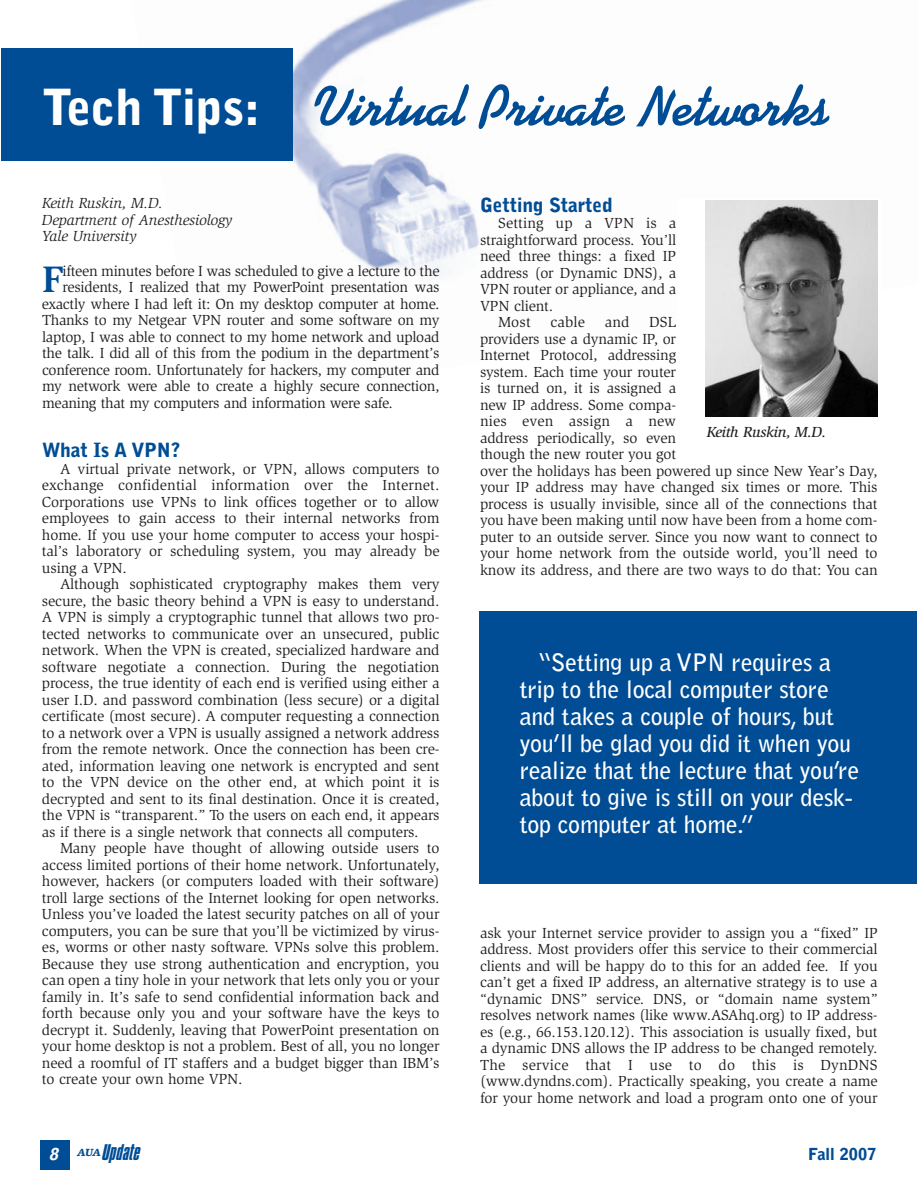
<style>
.page{position:relative;width:918px;height:1188px;background:#fff}
.page>*{position:absolute;margin:0;border:0;box-sizing:border-box;transform-origin:0 0}
.t1{font:700 57px "Kaufmann";letter-spacing:-.01em;color:#014d95}
.t2{font:700 37.95px "Slimbach";color:#014d95}
.t3{font:700 24px/27px "Bell Gothic Std";letter-spacing:-.01em;color:#fff}
.t4{font:900 19.5px "Bell Gothic";letter-spacing:-.01em;color:#014d95}
.t5{font:italic 19.5px "Commador";color:#014d95}
.t6{font:900 16.5px "Bell Gothic";color:#014d95}
.t7{font:15px/16.5px "Slimbach";letter-spacing:-.01em;color:#231f20;text-align:justify}
.t8{font:italic 15px/16.5px "Slimbach";letter-spacing:-.01em;color:#231f20}
.t9{font:15px "Slimbach";letter-spacing:.01em;color:#231f20}
.t10{font:italic 500 15px "Slimbach";letter-spacing:-.025em;color:#231f20}
.s1{font-family:"Bell Gothic";font-weight:900;font-size:49.5px;color:#fff}
.s2{font-family:"Bell Gothic";font-weight:900;font-size:16.5px;color:#fff}
</style>
<div class="page">
<img style="left:132px;top:0;width:351px;height:277px">
<div style="left:1px;top:48px;width:291px;height:112px;background:#014d95"></div>
<div style="left:40px;top:1140px;width:30px;height:30px;background:#014d95"></div>
<img style="left:705px;top:200px;width:173px;height:216px">
<div style="left:479px;top:611px;width:438px;height:273px;background:#014d95"></div>
<h1 class="t1" style="left:42px;top:86px;width:789px"><span class="s1">Tech Tips:</span> Virtual Private Networks</h1>
<p class="t8" style="left:42px;top:196px;width:192px">Keith Ruskin, M.D.<br>Department of Anesthesiology<br>Yale University</p>
<h2 class="t2" style="left:42px;top:265px;width:23px">F</h2>
<p class="t7" style="left:63px;top:263px;width:378px">ifteen minutes before I was scheduled to give a lecture to the</p>
<p class="t7" style="left:63px;top:280px;width:378px">residents, I realized that my PowerPoint presentation was</p>
<p class="t7" style="left:42px;top:296px;width:399px">exactly where I had left it: On my desktop computer at home.</p>
<p class="t7" style="left:42px;top:313px;width:399px">Thanks to my Netgear VPN router and some software on my</p>
<p class="t7" style="left:42px;top:329px;width:399px">laptop, I was able to connect to my home network and upload</p>
<p class="t7" style="left:42px;top:346px;width:399px">the talk. I did all of this from the podium in the department’s</p>
<p class="t7" style="left:42px;top:362px;width:399px">conference room. Unfortunately for hackers, my computer and</p>
<p class="t7" style="left:42px;top:379px;width:399px">my network were able to create a highly secure connection,</p>
<p class="t7" style="left:42px;top:395px;width:353px">meaning that my computers and information were safe.</p>
<h3 class="t4" style="left:42px;top:443px;width:140px">What Is A VPN?</h3>
<p class="t7" style="left:42px;top:461px;width:399px;text-indent:18px">A virtual private network, or VPN, allows computers to exchange confidential information over the Internet.<br>Corporations use VPNs to link offices together or to allow employees to gain access to their internal networks from home. If you use your home computer to access your hospi&shy;tal’s laboratory or scheduling system, you may already be using a VPN.</p>
<p class="t7" style="left:42px;top:577px;width:399px;text-indent:18px">Although sophisticated cryptography makes them very secure, the basic theory behind a VPN is easy to understand.<br>A VPN is simply a cryptographic tunnel that allows two pro&shy;tected networks to communicate over an unsecured, public network. When the VPN is created, specialized hardware and software negotiate a connection. During the negotiation process, the true identity of each end is verified using either a user I.D. and password combination (less secure) or a digital certificate (most secure). A computer requesting a connection to a network over a VPN is usually assigned a network address from the remote network. Once the connection has been cre&shy;ated, information leaving one network is encrypted and sent to the VPN device on the other end, at which point it is decrypted and sent to its final destination. Once it is created, the VPN is “transparent.” To the users on each end, it appears as if there is a single network that connects all computers.</p>
<p class="t7" style="left:42px;top:841px;width:399px;text-indent:18px">Many people have thought of allowing outside users to access limited portions of their home network. Unfortunately, however, hackers (or computers loaded with their software) troll large sections of the Internet looking for open networks.<br>Unless you’ve loaded the latest security patches on all of your computers, you can be sure that you’ll be victimized by virus&shy;es, worms or other nasty software. VPNs solve this problem.<br>Because they use strong authentication and encryption, you can open a tiny hole in your network that lets only you or your family in. It’s safe to send confidential information back and forth because only you and your software have the keys to decrypt it. Suddenly, leaving that PowerPoint presentation on your home desktop is not a problem. Best of all, you no longer need a roomful of IT staffers and a budget bigger than IBM’s to create your own home VPN.</p>
<h3 class="t4" style="left:480px;top:197px;width:134px">Getting Started</h3>
<p class="t9" style="left:498px;top:217px;width:180px">Setting up a VPN is a</p>
<p class="t7" style="left:480px;top:232px;width:198px">straightforward process. You’ll</p>
<p class="t7" style="left:480px;top:249px;width:198px">need three things: a fixed IP</p>
<p class="t7" style="left:480px;top:265px;width:198px">address (or Dynamic DNS), a</p>
<p class="t7" style="left:480px;top:282px;width:198px">VPN router or appliance, and a</p>
<p class="t7" style="left:480px;top:298px;width:75px">VPN client.</p>
<p class="t7" style="left:498px;top:315px;width:34px">Most</p>
<p class="t7" style="left:550px;top:315px;width:36px">cable</p>
<p class="t7" style="left:605px;top:315px;width:26px">and</p>
<p class="t7" style="left:480px;top:315px;width:399px;text-align:left;text-indent:169px">DSL<br>providers use a dynamic IP, or<br>Internet Protocol, addressing<br>system. Each time your router<br>is turned on, it is assigned a<br>new IP address. Some compa-<br>nies even assign a new<br>address periodically, so even<br>though the new router you got<br>over the holidays has been powered up since New Year’s Day, your IP address may have changed six times or more. This process is usually invisible, since all of the connections that you have been making until now have been from a home com&shy;puter to an outside server. Since you now want to connect to your home network from the outside world, you’ll need to know its address, and there are two ways to do that: You can</p>
<p class="t10" style="left:707px;top:426px;width:121px">Keith Ruskin, M.D.</p>
<h3 class="t3" style="left:520px;top:651px;width:341px;text-indent:18px">“Setting up a VPN requires a trip to the local computer store and takes a couple of hours, but you’ll be glad you did it when you realize that the lecture that you’re about to give is still on your desk&shy;top computer at home.”</h3>
<p class="t7" style="left:480px;top:925px;width:399px">ask your Internet service provider to assign you a “fixed” IP address. Most providers offer this service to their commercial clients and will be happy do to this for an added fee. If you can’t get a fixed IP address, an alternative strategy is to use a “dynamic DNS” service. DNS, or “domain name system” resolves network names (like www.ASAhq.org) to IP address&shy;es (e.g., 66.153.120.12). This association is usually fixed, but a dynamic DNS allows the IP address to be changed remotely.<br>The service that I use to do this is DynDNS (www.dyndns.com). Practically speaking, you create a name for your home network and load a program onto one of your</p>
<h3 class="t5" style="left:49px;top:1142px;width:91px"><span class="s2">8</span> <sup>AUA</sup>Update</h3>
<p class="t6" style="left:808px;top:1148px;width:70px">Fall 2007</p>
</div>
